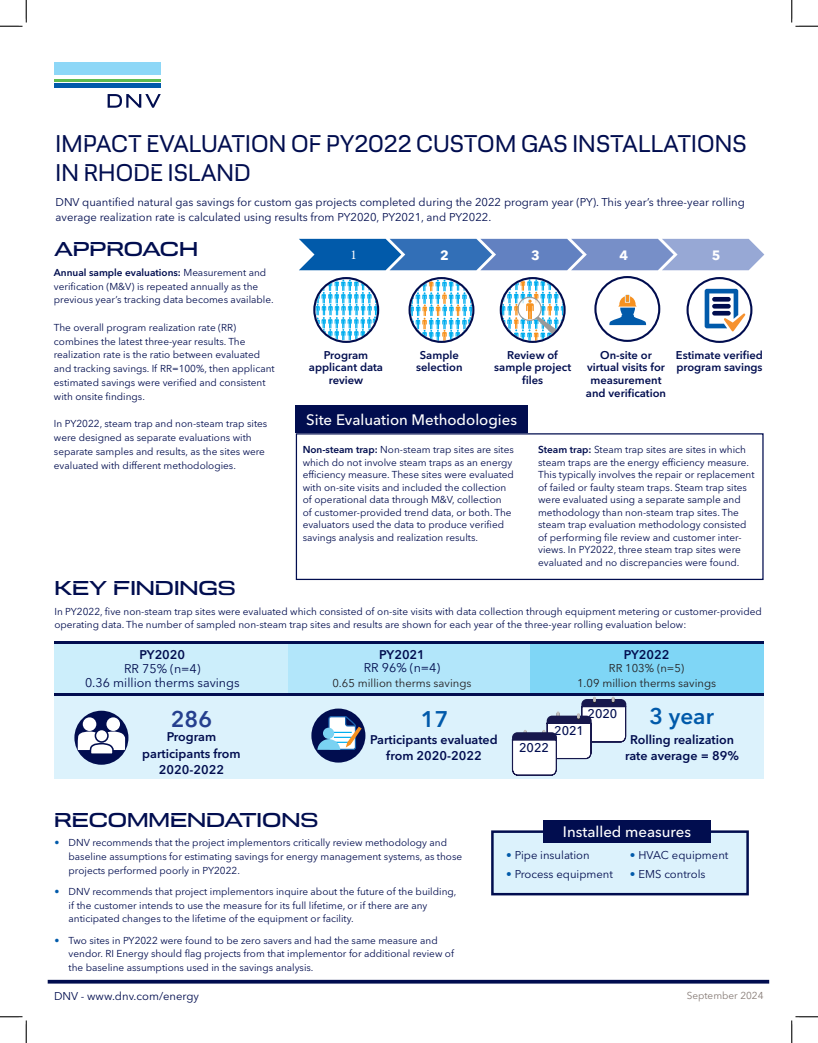
<style>
.page{position:relative;width:818px;height:1043px;background:#fff}
.page>*{position:absolute;margin:0;border:0;box-sizing:border-box;transform-origin:0 0}
.title_sub{font:22.5px/28.8px "DNV Display";letter-spacing:.01em;color:#010d4f}
.Bodycopy_9pt{font:600 22.5px "Avenir Next LT Pro";color:#015aaa}
.Bodycopy_9pt-2{font:600 22.5px "Avenir Next LT Pro";color:#253f8e}
.Section_Headers{font:500 20px "Broader View";color:#010d4f}
.t1{font:500 15px "Avenir Next LT Pro";color:#fff}
.t2{font:700 13.38px "Avenir Next LT Pro";color:#fff}
.t3{font:13.38px "Minion Pro";color:#fff}
.Bodycopy_Demi{font:600 12.5px/16.2px "Avenir Next LT Pro";color:#010d4f;text-align:center}
.Bodycopy_Demi-2{font:12.5px/13.8px "Avenir Next LT Pro";color:#010d4f;text-align:center}
.t4{font:500 12.5px "Avenir Next LT Pro";color:#010d4f}
.Bodycopy_9pt-3{font:11.25px/15px "Avenir Next LT Pro";color:#010d4f}
.copy{font:600 11.25px/12.8px "Avenir Next LT Pro";color:#010d4f;text-align:center}
.Bodycopy_9pt-4{font:11.25px "Avenir Next LT Pro";color:#231f20}
.Bodycopy_9pt-5{font:10px/13.8px "Avenir Next LT Pro";color:#010d4f}
.t5{font:10px "Avenir Next LT Pro";color:#867b76}
.s1{font-weight:600}
.s2{color:#015aaa}
</style>
<div class="page">
<div style="left:54px;top:62px;width:107px;height:13px;background:#8dd7f7"></div>
<hr style="left:54px;top:79px;width:107px;height:2px;background:#5fbb4e">
<div style="left:54px;top:83px;width:107px;height:5px;background:#015aaa"></div>
<svg style="left:108px;top:94px;width:53px;height:14px"></svg>
<svg style="left:48px;top:979px;width:721px;height:4px;background:#364074"></svg>
<div style="left:296px;top:433px;width:467px;height:147px;border:1px solid #010d4f"></div>
<div style="left:295px;top:405px;width:232px;height:28px;background:#010d4f"></div>
<div style="left:54px;top:695px;width:709px;height:83px;background:#dcf2fc"></div>
<div style="left:54px;top:641px;width:709px;height:54px;background:linear-gradient(to right,#010d4f,#010d4f)"></div>
<div style="left:54px;top:644px;width:234px;height:48px;background:#cceefb"></div>
<div style="left:288px;top:644px;width:241px;height:48px;background:#b2e6fa"></div>
<div style="left:529px;top:644px;width:234px;height:48px;background:#7fd6f6"></div>
<div style="left:74px;top:710px;width:54px;height:54px;background:#010d4f;border-radius:50%"></div>
<div style="left:106px;top:717px;width:14px;height:14px;background:#fff;border-radius:50%"></div>
<div style="left:83px;top:717px;width:13px;height:14px;background:#fff;border-radius:50%"></div>
<svg style="left:77px;top:731px;width:48px;height:24px"></svg>
<div style="left:95px;top:729px;width:13px;height:13px;background:#fff;border-radius:50%"></div>
<div style="left:95px;top:728px;width:14px;height:14px;border:2px solid #010d4f;border-radius:50%"></div>
<div style="left:311px;top:708px;width:54px;height:54px;background:#010d4f;border-radius:50%"></div>
<svg style="left:317px;top:715px;width:44px;height:35px"></svg>
<svg style="left:511px;top:696px;width:115px;height:80px"></svg>
<svg style="left:687px;top:278px;width:64px;height:64px"></svg>
<div style="left:686px;top:277px;width:66px;height:66px;border:2px solid #010d4f;border-radius:50%"></div>
<svg style="left:704px;top:289px;width:41px;height:42px"></svg>
<hr style="left:712px;top:297px;width:18px;height:4px;background:#010d4f;border-radius:2px">
<hr style="left:712px;top:304px;width:18px;height:4px;background:#010d4f;border-radius:2px">
<hr style="left:712px;top:311px;width:18px;height:4px;background:#010d4f;border-radius:2px">
<div style="left:594px;top:276px;width:66px;height:66px;border:2px solid #010d4f;border-radius:50%"></div>
<svg style="left:609px;top:295px;width:37px;height:30px"></svg>
<svg style="left:316px;top:279px;width:61px;height:61px"></svg>
<div style="left:313px;top:277px;width:66px;height:66px;border:2px solid #010d4f;border-radius:50%"></div>
<svg style="left:411px;top:279px;width:61px;height:62px"></svg>
<div style="left:408px;top:277px;width:66px;height:66px;border:2px solid #010d4f;border-radius:50%"></div>
<svg style="left:502px;top:279px;width:61px;height:62px"></svg>
<div style="left:499px;top:277px;width:66px;height:66px;border:2px solid #010d4f;border-radius:50%"></div>
<svg style="left:299px;top:239px;width:465px;height:31px;background:#5f88c4"></svg>
<div style="left:491px;top:830px;width:257px;height:65px;background:#dcf2fc;border:2px solid #010d4f"></div>
<div style="left:543px;top:820px;width:167px;height:22px;background:#010d4f"></div>
<svg style="left:0;top:0;width:27px;height:27px"></svg>
<svg style="left:0;top:1016px;width:27px;height:26px"></svg>
<svg style="left:791px;top:0;width:27px;height:27px"></svg>
<svg style="left:791px;top:1016px;width:27px;height:26px"></svg>
<h1 class="title_sub" style="left:56px;top:128px;width:692px">IMPACT EVALUATION OF PY2022 CUSTOM GAS INSTALLATIONS<br>IN RHODE ISLAND</h1>
<p class="Bodycopy_9pt-3" style="left:55px;top:194px;width:690px">DNV quantified natural gas savings for custom gas projects completed during the 2022 program year (PY). This year’s three-year rolling average realization rate is calculated using results from PY2020, PY2021, and PY2022.</p>
<h2 class="Section_Headers" style="left:54px;top:237px;width:145px">APPROACH</h2>
<p class="Bodycopy_9pt-5" style="left:54px;top:265px;width:221px"><span class="s1">Annual sample evaluations:</span> Measurement and verification (M&amp;V) is repeated annually as the previous year’s tracking data becomes available.</p>
<p class="Bodycopy_9pt-5" style="left:54px;top:320px;width:222px">The overall program realization rate (RR) combines the latest three-year results. The realization rate is the ratio between evaluated and tracking savings. If RR=100%, then applicant estimated savings were verified and consistent with onsite findings.</p>
<p class="Bodycopy_9pt-5" style="left:54px;top:417px;width:215px">In PY2022, steam trap and non-steam trap sites were designed as separate evaluations with separate samples and results, as the sites were evaluated with different methodologies.</p>
<h2 class="Section_Headers" style="left:54px;top:575px;width:183px">KEY FINDINGS</h2>
<p class="t3" style="left:350px;top:246px;width:8px">1</p>
<p class="t2" style="left:440px;top:247px;width:10px">2</p>
<p class="t2" style="left:531px;top:247px;width:10px">3</p>
<p class="t2" style="left:619px;top:247px;width:10px">4</p>
<p class="t2" style="left:711px;top:247px;width:10px">5</p>
<p class="copy" style="left:309px;top:348px;width:76px">Program applicant data review</p>
<p class="copy" style="left:416px;top:348px;width:48px">Sample selection</p>
<p class="copy" style="left:494px;top:348px;width:78px">Review of sample project files</p>
<p class="copy" style="left:586px;top:348px;width:82px">On-site or virtual visits for measurement and verification</p>
<p class="copy" style="left:676px;top:348px;width:89px;text-align:left">Estimate verified program savings</p>
<p class="t1" style="left:306px;top:411px;width:212px">Site Evaluation Methodologies</p>
<p class="Bodycopy_9pt-5" style="left:302px;top:443px;width:213px;line-height:12.5px"><span class="s1">Non-steam trap:</span> Non-steam trap sites are sites which do not involve steam traps as an energy efficiency measure. These sites were evaluated with on-site visits and included the collection of operational data through M&amp;V, collection<br>of customer-provided trend data, or both. The evaluators used the data to produce verified savings analysis and realization results.</p>
<p class="Bodycopy_9pt-5" style="left:538px;top:443px;width:218px;line-height:12.5px"><span class="s1">Steam trap:</span> Steam trap sites are sites in which steam traps are the energy efficiency measure.<br>This typically involves the repair or replacement of failed or faulty steam traps. Steam trap sites were evaluated using a separate sample and methodology than non-steam trap sites. The steam trap evaluation methodology consisted of performing file review and customer inter&shy;views. In PY2022, three steam trap sites were evaluated and no discrepancies were found.</p>
<p class="Bodycopy_9pt-5" style="left:54px;top:604px;width:709px">In PY2022, five non-steam trap sites were evaluated which consisted of on-site visits with data collection through equipment metering or customer-provided operating data. The number of sampled non-steam trap sites and results are shown for each year of the three-year rolling evaluation below:</p>
<p class="Bodycopy_Demi" style="left:139px;top:646px;width:47px">PY2020</p>
<p class="Bodycopy_Demi-2" style="left:85px;top:662px;width:156px">RR 75% (n=4)<br>0.36 million therms savings</p>
<p class="Bodycopy_9pt-2" style="left:171px;top:705px;width:43px">286</p>
<p class="Bodycopy_Demi" style="left:142px;top:728px;width:100px">Program participants from<br>2020-2022</p>
<p class="Bodycopy_Demi" style="left:379px;top:646px;width:47px">PY2021</p>
<p class="Bodycopy_Demi-2" style="left:364px;top:661px;width:78px">RR 96% (n=4)</p>
<p class="Bodycopy_9pt-4" style="left:332px;top:677px;width:141px">0.65 million therms savings</p>
<p class="Bodycopy_9pt" style="left:421px;top:705px;width:29px">17</p>
<p class="Bodycopy_Demi" style="left:370px;top:731px;width:129px">Participants evaluated from 2020-2022</p>
<p class="Bodycopy_Demi" style="left:623px;top:646px;width:47px">PY2022</p>
<p class="Bodycopy_9pt-4" style="left:609px;top:662px;width:77px">RR 103% (n=5)</p>
<p class="Bodycopy_9pt-4" style="left:577px;top:677px;width:141px">1.09 million therms savings</p>
<p class="t4" style="left:587px;top:706px;width:31px">2020</p>
<p class="t4" style="left:554px;top:722px;width:31px">2021</p>
<p class="t4" style="left:519px;top:740px;width:31px">2022</p>
<p class="Bodycopy_9pt" style="left:649px;top:702px;width:66px">3 year</p>
<p class="Bodycopy_Demi" style="left:625px;top:731px;width:115px">Rolling realization rate average = 89%</p>
<h2 class="Section_Headers" style="left:54px;top:807px;width:266px">RECOMMENDATIONS</h2>
<p class="Bodycopy_9pt-5" style="left:69px;top:835px;width:395px;text-indent:-14px"><span class="s2">•</span> DNV recommends that the project implementors critically review methodology and baseline assumptions for estimating savings for energy management systems, as those projects performed poorly in PY2022.</p>
<p class="Bodycopy_9pt-5" style="left:69px;top:884px;width:389px;text-indent:-14px"><span class="s2">•</span> DNV recommends that project implementors inquire about the future of the building, if the customer intends to use the measure for its full lifetime, or if there are any anticipated changes to the lifetime of the equipment or facility.</p>
<p class="Bodycopy_9pt-5" style="left:69px;top:933px;width:387px;text-indent:-14px"><span class="s2">•</span> Two sites in PY2022 were found to be zero savers and had the same measure and vendor. RI Energy should flag projects from that implementor for additional review of the baseline assumptions used in the savings analysis.</p>
<p class="t1" style="left:563px;top:822px;width:129px">Installed measures</p>
<p class="Bodycopy_9pt-3" style="left:506px;top:847px;width:85px"><span class="s2">•</span> Pipe insulation</p>
<p class="Bodycopy_9pt-3" style="left:506px;top:866px;width:108px"><span class="s2">•</span> Process equipment</p>
<p class="Bodycopy_9pt-3" style="left:629px;top:847px;width:100px"><span class="s2">•</span> HVAC equipment</p>
<p class="Bodycopy_9pt-3" style="left:629px;top:866px;width:77px"><span class="s2">•</span> EMS controls</p>
<p class="Bodycopy_9pt-3" style="left:54px;top:988px;width:146px">DNV - www.dnv.com/energy</p>
<p class="t5" style="left:686px;top:989px;width:78px">September 2024</p>
</div>
